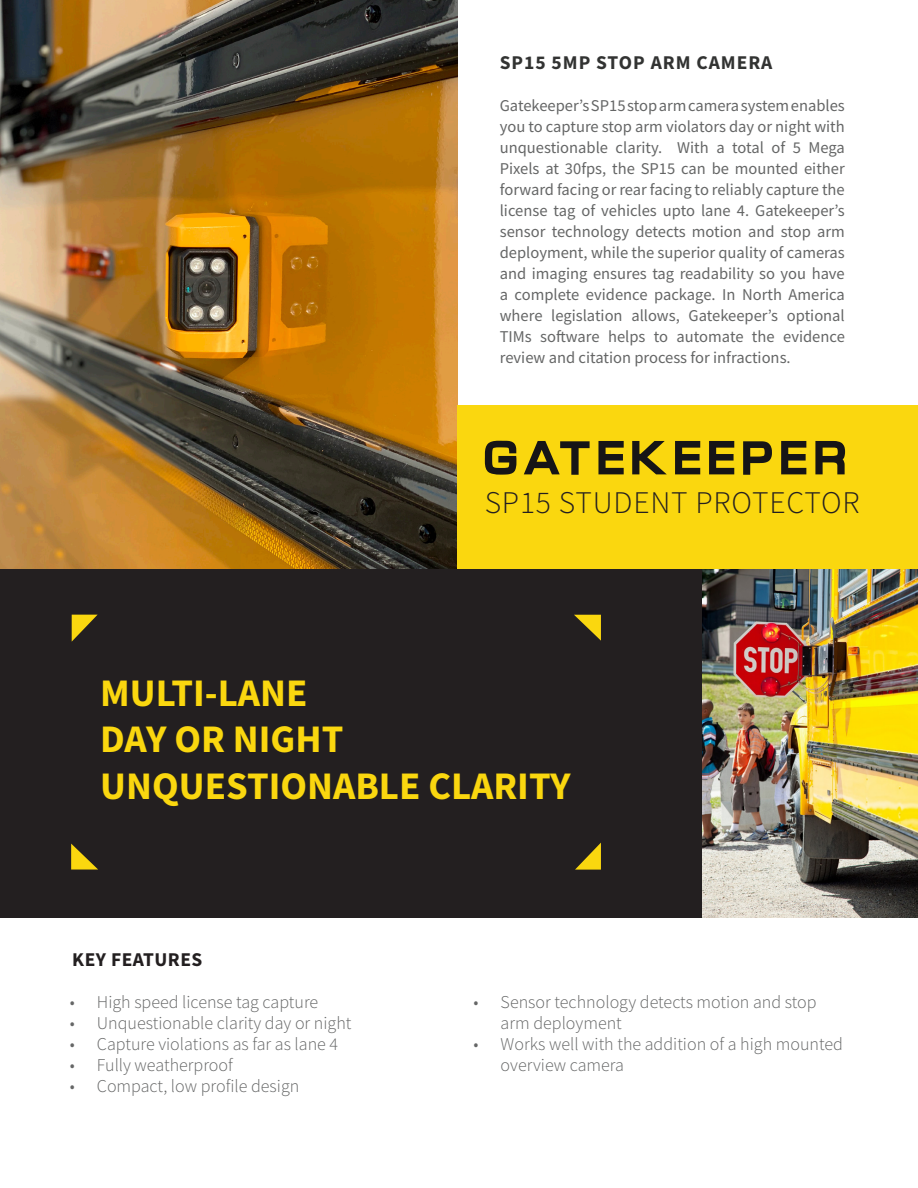
<style>
.page{position:relative;width:918px;height:1188px;background:#fff}
.page>*{position:absolute;margin:0;border:0;box-sizing:border-box;transform-origin:0 0}
.t1{font:700 39px "Source Sans Pro";color:#fad70f}
.t2{font:300 31.5px "Source Sans Pro";letter-spacing:.025em;color:#231f20}
.t3{font:700 19.5px "Source Sans Pro";letter-spacing:.05em;color:#323332}
.t4{font:700 19.5px "Source Sans Pro";letter-spacing:.025em;color:#231f20}
.t5{font:300 18px/21px "Source Sans Pro";color:#656666}
.t6{font:16.5px/21px "Source Sans Pro";color:#656666;text-align:justify}
</style>
<div class="page">
<div style="left:0;top:568px;width:702px;height:350px;background:#231f20"></div>
<img style="left:702px;top:568px;width:216px;height:350px">
<img style="left:0;top:0;width:458px;height:568px">
<svg style="left:72px;top:615px;width:25px;height:26px"></svg>
<svg style="left:575px;top:843px;width:26px;height:27px"></svg>
<svg style="left:71px;top:844px;width:27px;height:26px"></svg>
<svg style="left:574px;top:615px;width:27px;height:26px"></svg>
<div style="left:458px;top:405px;width:460px;height:163px;background:#fad70f"></div>
<svg style="left:485px;top:441px;width:31px;height:34px"></svg>
<svg style="left:524px;top:441px;width:66px;height:34px"></svg>
<svg style="left:598px;top:441px;width:26px;height:33px"></svg>
<svg style="left:632px;top:441px;width:35px;height:33px"></svg>
<svg style="left:675px;top:441px;width:25px;height:33px"></svg>
<svg style="left:709px;top:441px;width:25px;height:33px"></svg>
<svg style="left:743px;top:441px;width:29px;height:34px"></svg>
<svg style="left:781px;top:441px;width:25px;height:33px"></svg>
<svg style="left:815px;top:441px;width:30px;height:33px"></svg>
<p class="t3" style="left:500px;top:49px;width:274px">SP15 5MP STOP ARM CAMERA</p>
<p class="t6" style="left:500px;top:94px;width:347px">Gatekeeper’s SP15 stop arm camera system enables you to capture stop arm violators day or night with unquestionable clarity. With a total of 5 Mega Pixels at 30fps, the SP15 can be mounted either forward facing or rear facing to reliably capture the license tag of vehicles upto lane 4. Gatekeeper’s sensor technology detects motion and stop arm deployment, while the superior quality of cameras and imaging ensures tag readability so you have a complete evidence package. In North America where legislation allows, Gatekeeper’s optional TIMs software helps to automate the evidence review and citation process for infractions.</p>
<p class="t2" style="left:485px;top:484px;width:376px">SP15 STUDENT PROTECTOR</p>
<p class="t1" style="left:100px;top:666px;width:209px">MULTI-LANE</p>
<p class="t1" style="left:100px;top:713px;width:245px">DAY OR NIGHT</p>
<p class="t1" style="left:100px;top:760px;width:472px">UNQUESTIONABLE CLARITY</p>
<p class="t4" style="left:72px;top:947px;width:132px">KEY FEATURES</p>
<p class="t5" style="left:70px;top:992px;width:250px">• High speed license tag capture</p>
<p class="t5" style="left:70px;top:1013px;width:283px">• Unquestionable clarity day or night</p>
<p class="t5" style="left:70px;top:1034px;width:270px">• Capture violations as far as lane 4</p>
<p class="t5" style="left:70px;top:1055px;width:165px">• Fully weatherproof</p>
<p class="t5" style="left:70px;top:1076px;width:231px">• Compact, low profile design</p>
<p class="t5" style="left:501px;top:992px;width:318px;text-indent:-27px">• Sensor technology detects motion and stop arm deployment</p>
<p class="t5" style="left:501px;top:1034px;width:344px;text-indent:-27px">• Works well with the addition of a high mounted overview camera</p>
</div>
